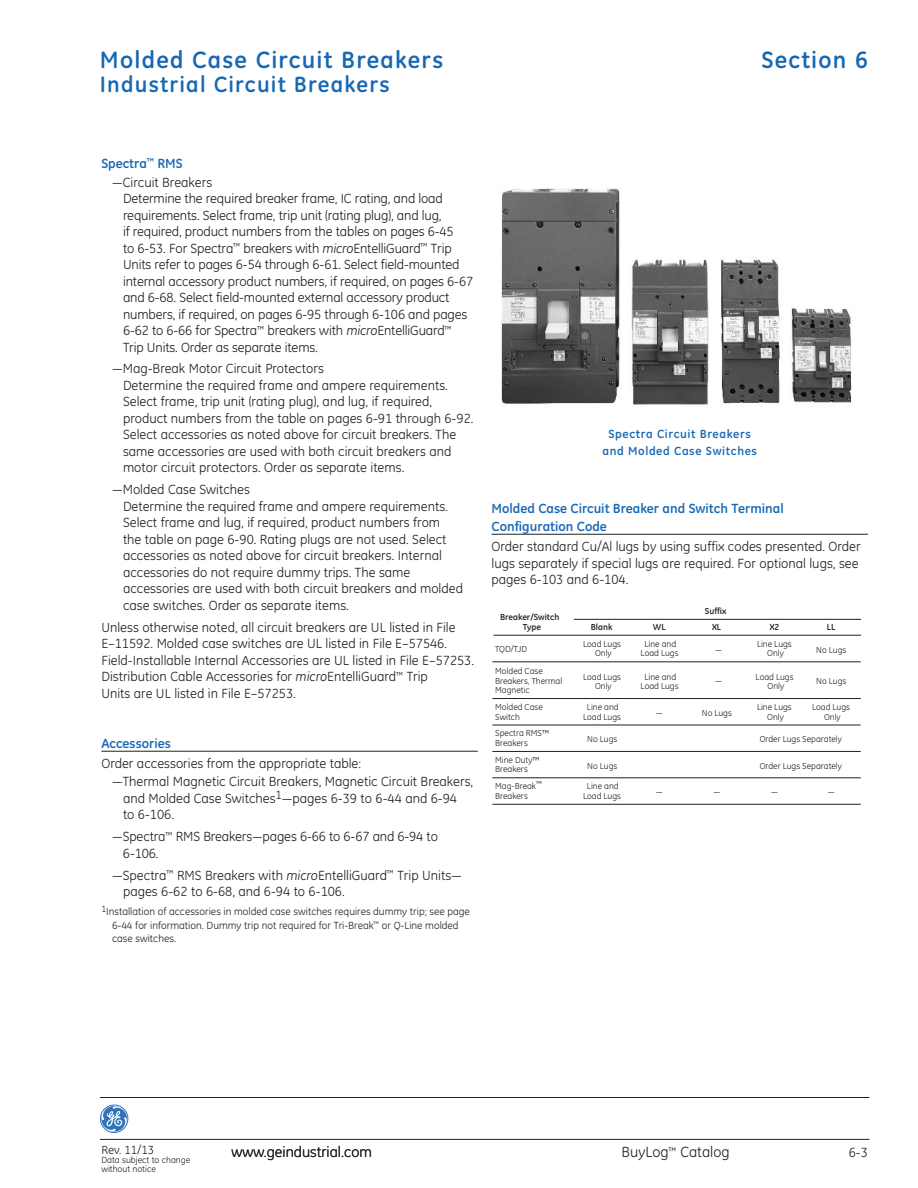
<style>
.page{position:relative;width:918px;height:1188px;background:#fff}
.page>*{position:absolute;margin:0;border:0;box-sizing:border-box;transform-origin:0 0}
.t1{font:700 24px "GE Inspira";letter-spacing:.055em;color:#1768b4}
.t2{font:700 22.5px "GE Inspira";letter-spacing:.055em;color:#1768b4}
.t3{font:15px "GE Inspira";color:#231f20}
.t4{font:13.5px/16.5px "GE Inspira";color:#231f20}
.t5{font:700 13.5px/18px "GE Inspira";color:#1768b4}
.t6{font:700 12px/16.5px "GE Inspira";letter-spacing:.055em;color:#1768b4;text-align:center}
.t7{font:12px "GE Inspira";color:#231f20}
.t8{font:10.5px/13.5px "GE Inspira";color:#231f20}
.t9{font:9px/9px "GE Inspira";color:#231f20}
.t10{font:8.85px/9.6px "GE Inspira";color:#231f20;text-align:center}
.t11{font:700 8.85px/9.6px "GE Inspira";color:#231f20;text-align:center}
.s1{font-weight:700;color:#1768b4}
.s2{font-style:italic}
</style>
<div class="page">
<hr style="left:100px;top:1097px;width:769px;height:1px;background:#231f20">
<hr style="left:100px;top:1139px;width:769px;height:1px;background:#231f20">
<div style="left:100px;top:1105px;width:28px;height:28px;border:1px solid #3073ba;border-radius:50%"></div>
<svg style="left:101px;top:1106px;width:26px;height:26px"></svg>
<hr style="left:101px;top:751px;width:377px;height:1px;background:#231f20">
<hr style="left:574px;top:619px;width:287px;height:1px;background:#231f20">
<hr style="left:494px;top:635px;width:367px;height:1px;background:#231f20">
<hr style="left:492px;top:804px;width:369px;height:1px;background:#231f20">
<hr style="left:492px;top:662px;width:369px;height:1px;background:#231f20">
<hr style="left:492px;top:698px;width:369px;height:1px;background:#231f20">
<hr style="left:492px;top:725px;width:369px;height:1px;background:#231f20">
<hr style="left:492px;top:751px;width:369px;height:1px;background:#231f20">
<hr style="left:492px;top:778px;width:369px;height:1px;background:#231f20">
<hr style="left:492px;top:534px;width:376px;height:1px;background:#231f20">
<img style="left:501px;top:188px;width:351px;height:219px">
<h1 class="t1" style="left:100px;top:52px;width:345px">Molded Case Circuit Breakers</h1>
<h2 class="t2" style="left:100px;top:77px;width:291px">Industrial Circuit Breakers</h2>
<h1 class="t1" style="left:761px;top:52px;width:108px">Section 6</h1>
<p class="t4" style="left:112px;top:155px;width:102px;line-height:18.8px;text-indent:-11px"><span class="s1">Spectra</span><sup>™</sup> <span class="s1">RMS </span>—Circuit Breakers</p>
<p class="t4" style="left:123px;top:192px;width:352px">Determine the required breaker frame, IC rating, and load requirements. Select frame, trip unit (rating plug), and lug,<br>if required, product numbers from the tables on pages 6-45<br>to 6-53. For Spectra<sup>™</sup> breakers with <span class="s2">micro</span>EntelliGuard<sup>™</sup> Trip Units refer to pages 6-54 through 6-61. Select field-mounted internal accessory product numbers, if required, on pages 6-67 and 6-68. Select field-mounted external accessory product numbers, if required, on pages 6-95 through 6-106 and pages 6-62 to 6-66 for Spectra<sup>™</sup> breakers with <span class="s2">micro</span>EntelliGuard<sup>™ </sup>Trip Units. Order as separate items.</p>
<p class="t4" style="left:123px;top:362px;width:352px;text-indent:-11px">—Mag-Break Motor Circuit Protectors<br>Determine the required frame and ampere requirements.<br>Select frame, trip unit (rating plug), and lug, if required, product numbers from the table on pages 6-91 through 6-92.<br>Select accessories as noted above for circuit breakers. The same accessories are used with both circuit breakers and motor circuit protectors. Order as separate items.</p>
<p class="t4" style="left:123px;top:483px;width:341px;text-indent:-11px">—Molded Case Switches<br>Determine the required frame and ampere requirements.<br>Select frame and lug, if required, product numbers from<br>the table on page 6-90. Rating plugs are not used. Select accessories as noted above for circuit breakers. Internal accessories do not require dummy trips. The same accessories are used with both circuit breakers and molded case switches. Order as separate items.</p>
<p class="t4" style="left:101px;top:620px;width:374px">Unless otherwise noted, all circuit breakers are UL listed in File E–11592. Molded case switches are UL listed in File E–57546.<br>Field-Installable Internal Accessories are UL listed in File E–57253.<br>Distribution Cable Accessories for <span class="s2">micro</span>EntelliGuard<sup>™</sup> Trip<br>Units are UL listed in File E–57253.</p>
<p class="t5" style="left:101px;top:736px;width:71px">Accessories</p>
<p class="t4" style="left:112px;top:756px;width:363px;line-height:18px;text-indent:-11px">Order accessories from the appropriate table:<br>—Thermal Magnetic Circuit Breakers, Magnetic Circuit Breakers,</p>
<p class="t4" style="left:123px;top:792px;width:336px">and Molded Case Switches<sup>1</sup>—pages 6-39 to 6-44 and 6-94 to 6-106.</p>
<p class="t4" style="left:123px;top:830px;width:316px;text-indent:-11px">—Spectra<sup>™</sup> RMS Breakers—pages 6-66 to 6-67 and 6-94 to<br>6-106.</p>
<p class="t4" style="left:123px;top:868px;width:340px;text-indent:-11px">—Spectra<sup>™</sup> RMS Breakers with <span class="s2">micro</span>EntelliGuard<sup>™</sup> Trip Units— pages 6-62 to 6-68, and 6-94 to 6-106.</p>
<p class="t8" style="left:112px;top:906px;width:359px;text-indent:-11px"><sup>1</sup>Installation of accessories in molded case switches requires dummy trip; see page<br>6-44 for information. Dummy trip not required for Tri-Break<sup>™</sup> or Q-Line molded case switches.</p>
<p class="t6" style="left:602px;top:427px;width:156px">Spectra Circuit Breakers and Molded Case Switches</p>
<p class="t5" style="left:492px;top:501px;width:294px">Molded Case Circuit Breaker and Switch Terminal<br>Configuration Code</p>
<p class="t4" style="left:492px;top:540px;width:371px">Order standard Cu/Al lugs by using suffix codes presented. Order lugs separately if special lugs are required. For optional lugs, see pages 6-103 and 6-104.</p>
<p class="t11" style="left:500px;top:613px;width:61px">Breaker/Switch<br>Type</p>
<p class="t11" style="left:705px;top:607px;width:23px">Suffix</p>
<p class="t11" style="left:591px;top:623px;width:23px">Blank</p>
<p class="t11" style="left:653px;top:623px;width:14px">WL</p>
<p class="t11" style="left:712px;top:623px;width:11px">XL</p>
<p class="t11" style="left:770px;top:623px;width:11px">X2</p>
<p class="t11" style="left:827px;top:623px;width:10px">LL</p>
<p class="t10" style="left:495px;top:645px;width:33px">TQD/TJD</p>
<p class="t10" style="left:583px;top:640px;width:39px">Load Lugs<br>Only</p>
<p class="t10" style="left:641px;top:640px;width:39px">Line and<br>Load Lugs</p>
<p class="t10" style="left:715px;top:646px;width:8px">—</p>
<p class="t10" style="left:757px;top:640px;width:36px">Line Lugs<br>Only</p>
<p class="t10" style="left:816px;top:646px;width:32px">No Lugs</p>
<p class="t10" style="left:495px;top:667px;width:68px;text-align:left">Molded Case<br>Breakers, Thermal<br>Magnetic</p>
<p class="t10" style="left:583px;top:673px;width:39px">Load Lugs<br>Only</p>
<p class="t10" style="left:641px;top:673px;width:39px">Line and<br>Load Lugs</p>
<p class="t10" style="left:715px;top:677px;width:8px">—</p>
<p class="t10" style="left:756px;top:673px;width:39px">Load Lugs<br>Only</p>
<p class="t10" style="left:816px;top:677px;width:32px">No Lugs</p>
<p class="t10" style="left:495px;top:703px;width:49px;text-align:left">Molded Case<br>Switch</p>
<p class="t10" style="left:583px;top:703px;width:39px">Line and<br>Load Lugs</p>
<p class="t10" style="left:656px;top:709px;width:8px">—</p>
<p class="t10" style="left:702px;top:709px;width:32px">No Lugs</p>
<p class="t10" style="left:757px;top:703px;width:36px">Line Lugs<br>Only</p>
<p class="t10" style="left:812px;top:703px;width:39px">Load Lugs<br>Only</p>
<p class="t10" style="left:495px;top:730px;width:55px;text-align:left">Spectra RMS™<br>Breakers</p>
<p class="t10" style="left:587px;top:736px;width:32px">No Lugs</p>
<p class="t10" style="left:495px;top:756px;width:46px;text-align:left">Mine Duty™<br>Breakers</p>
<p class="t10" style="left:587px;top:762px;width:32px">No Lugs</p>
<p class="t10" style="left:495px;top:782px;width:48px;text-align:left">Mag-Break<sup>™<br></sup>Breakers</p>
<p class="t10" style="left:583px;top:782px;width:39px">Line and<br>Load Lugs</p>
<p class="t10" style="left:656px;top:788px;width:8px">—</p>
<p class="t10" style="left:714px;top:788px;width:8px">—</p>
<p class="t10" style="left:771px;top:788px;width:8px">—</p>
<p class="t10" style="left:828px;top:788px;width:8px">—</p>
<p class="t10" style="left:760px;top:736px;width:84px">Order Lugs Separately</p>
<p class="t10" style="left:760px;top:762px;width:84px">Order Lugs Separately</p>
<p class="t7" style="left:101px;top:1145px;width:54px">Rev. 11/13</p>
<p class="t9" style="left:101px;top:1156px;width:90px">Data subject to change without notice</p>
<p class="t3" style="left:231px;top:1147px;width:142px">www.geindustrial.com</p>
<p class="t3" style="left:622px;top:1147px;width:109px">BuyLog<sup>™</sup> Catalog</p>
<p class="t4" style="left:849px;top:1146px;width:21px">6-3</p>
</div>
